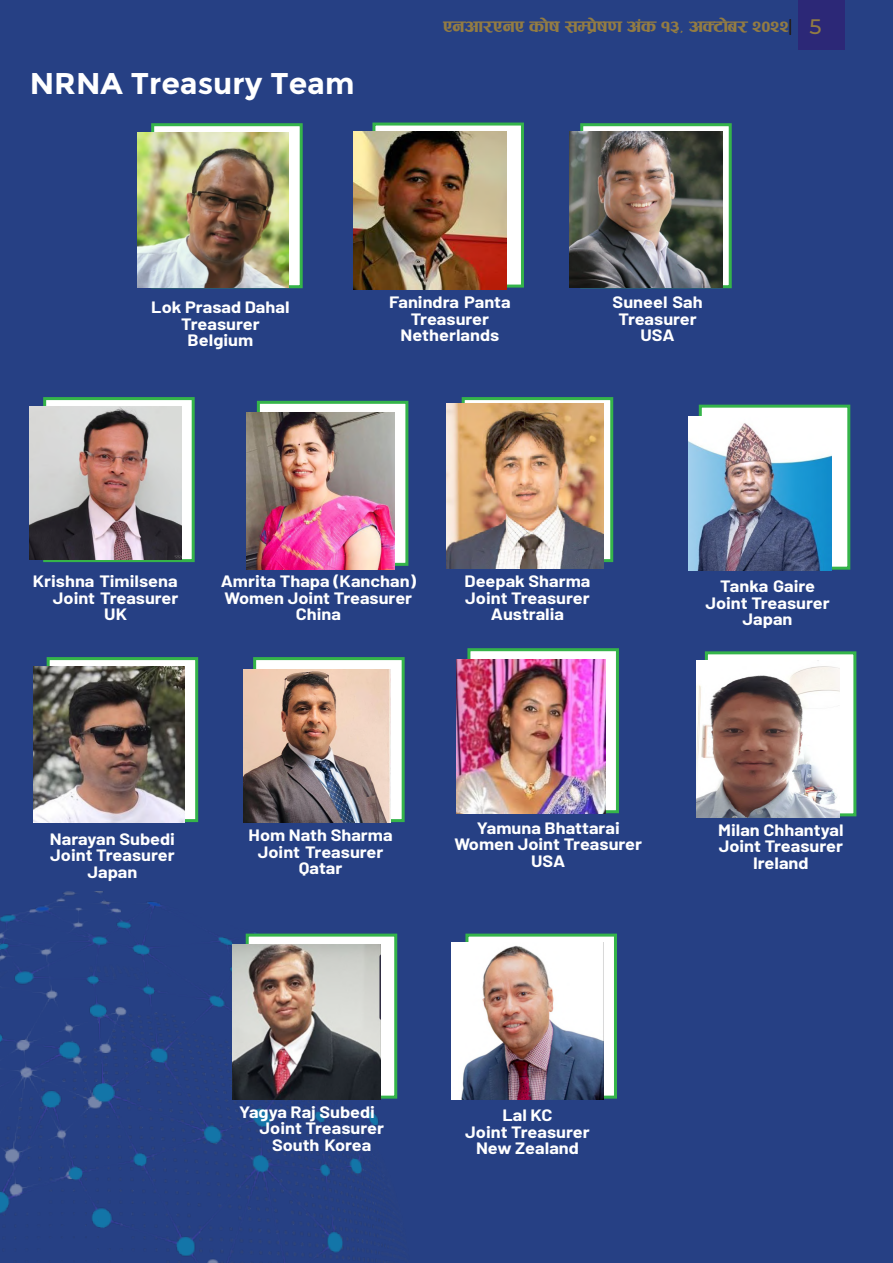
<style>
.page{position:relative;width:893px;height:1263px;background:#264084}
.page>*{position:absolute;margin:0;border:0;box-sizing:border-box;transform-origin:0 0}
.t1{font:700 30px "Montserrat";color:#fff}
.t2{font:21px "Ganesh";color:#937c43}
.Paragraph_Style_12pt{font:700 16.5px/16.5px "Barlow";color:#fff;text-align:right;scale:1.1 1}
.s1{font-family:"Ganess"}
.s2{font-family:"Montserrat";font-weight:500}
</style>
<div class="page">
<img style="left:0;top:891px;width:472px;height:372px">
<div style="left:151px;top:123px;width:152px;height:165px;background:#fff;border:3px solid #35b44a"></div>
<div style="left:253px;top:657px;width:152px;height:165px;background:#fff;border:3px solid #35b44a"></div>
<div style="left:705px;top:651px;width:151px;height:165px;background:#fff;border:3px solid #35b44a"></div>
<div style="left:372px;top:123px;width:152px;height:165px;background:#fff;border:3px solid #35b44a"></div>
<svg style="left:462px;top:397px;width:151px;height:165px;background:#b1d9ae"></svg>
<div style="left:246px;top:933px;width:151px;height:165px;background:#fff;border:3px solid #35b44a"></div>
<div style="left:467px;top:648px;width:152px;height:165px;background:#fff;border:3px solid #35b44a"></div>
<div style="left:580px;top:123px;width:152px;height:165px;background:#fff;border:3px solid #35b44a"></div>
<div style="left:699px;top:405px;width:151px;height:165px;background:#fff;border:3px solid #35b44a"></div>
<div style="left:465px;top:933px;width:152px;height:165px;background:#fff;border:3px solid #35b44a"></div>
<div style="left:43px;top:397px;width:152px;height:165px;background:#fff;border:3px solid #35b44a"></div>
<div style="left:47px;top:657px;width:151px;height:165px;background:#fff;border:3px solid #35b44a"></div>
<div style="left:257px;top:401px;width:151px;height:165px;background:#fff;border:3px solid #35b44a"></div>
<img style="left:138px;top:133px;width:151px;height:155px">
<img style="left:570px;top:131px;width:152px;height:157px">
<img style="left:354px;top:131px;width:152px;height:158px">
<img style="left:30px;top:406px;width:151px;height:153px">
<img style="left:33px;top:666px;width:152px;height:157px">
<img style="left:452px;top:942px;width:151px;height:157px">
<img style="left:232px;top:945px;width:149px;height:154px">
<img style="left:696px;top:660px;width:144px;height:157px">
<img style="left:246px;top:412px;width:149px;height:157px">
<img style="left:457px;top:660px;width:148px;height:153px">
<img style="left:688px;top:417px;width:144px;height:153px">
<img style="left:243px;top:669px;width:147px;height:154px">
<div style="left:798px;top:0;width:47px;height:50px;background:#2c2877"></div>
<svg style="left:789px;top:19px;width:2px;height:16px"></svg>
<img style="left:446px;top:404px;width:157px;height:164px">
<p class="t1" style="left:30px;top:66px;width:326px">NRNA Treasury Team</p>
<p class="t2" style="left:443px;top:17px;width:380px">Pgcf/PgP sf]if ;Dk|]if0f c+s !#, <span class="s1">cS6f]a/</span> @)@@ <span class="s2">5</span></p>
<p class="Paragraph_Style_12pt" style="left:151px;top:299px;width:127px">Lok Prasad Dahal</p>
<p class="Paragraph_Style_12pt" style="left:181px;top:315px;width:73px">Treasurer</p>
<p class="Paragraph_Style_12pt" style="left:188px;top:332px;width:61px">Belgium</p>
<p class="Paragraph_Style_12pt" style="left:389px;top:294px;width:112px">Fanindra Panta</p>
<p class="Paragraph_Style_12pt" style="left:411px;top:310px;width:73px">Treasurer</p>
<p class="Paragraph_Style_12pt" style="left:401px;top:327px;width:91px">Netherlands</p>
<p class="Paragraph_Style_12pt" style="left:613px;top:294px;width:83px">Suneel Sah</p>
<p class="Paragraph_Style_12pt" style="left:618px;top:310px;width:73px">Treasurer</p>
<p class="Paragraph_Style_12pt" style="left:640px;top:327px;width:33px">USA</p>
<p class="Paragraph_Style_12pt" style="left:33px;top:573px;width:134px">Krishna Timilsena<br>Joint Treasurer</p>
<p class="Paragraph_Style_12pt" style="left:104px;top:606px;width:22px">UK</p>
<p class="Paragraph_Style_12pt" style="left:221px;top:573px;width:179px;text-align:left">Amrita Thapa (Kanchan)<br>Women Joint Treasurer</p>
<p class="Paragraph_Style_12pt" style="left:296px;top:606px;width:43px">China</p>
<p class="Paragraph_Style_12pt" style="left:464px;top:573px;width:116px">Deepak Sharma</p>
<p class="Paragraph_Style_12pt" style="left:465px;top:589px;width:115px">Joint Treasurer</p>
<p class="Paragraph_Style_12pt" style="left:491px;top:606px;width:68px">Australia</p>
<p class="Paragraph_Style_12pt" style="left:720px;top:578px;width:88px">Tanka Gaire</p>
<p class="Paragraph_Style_12pt" style="left:705px;top:594px;width:115px">Joint Treasurer</p>
<p class="Paragraph_Style_12pt" style="left:743px;top:611px;width:47px">Japan</p>
<p class="Paragraph_Style_12pt" style="left:50px;top:830px;width:115px">Narayan Subedi</p>
<p class="Paragraph_Style_12pt" style="left:50px;top:847px;width:115px">Joint Treasurer</p>
<p class="Paragraph_Style_12pt" style="left:87px;top:863px;width:47px">Japan</p>
<p class="Paragraph_Style_12pt" style="left:249px;top:827px;width:132px">Hom Nath Sharma</p>
<p class="Paragraph_Style_12pt" style="left:258px;top:844px;width:116px">Joint Treasurer</p>
<p class="Paragraph_Style_12pt" style="left:299px;top:860px;width:41px">Qatar</p>
<p class="Paragraph_Style_12pt" style="left:477px;top:819px;width:131px">Yamuna Bhattarai</p>
<p class="Paragraph_Style_12pt" style="left:454px;top:836px;width:172px">Women Joint Treasurer</p>
<p class="Paragraph_Style_12pt" style="left:531px;top:852px;width:33px">USA</p>
<p class="Paragraph_Style_12pt" style="left:718px;top:821px;width:115px">Milan Chhantyal</p>
<p class="Paragraph_Style_12pt" style="left:719px;top:838px;width:115px">Joint Treasurer</p>
<p class="Paragraph_Style_12pt" style="left:753px;top:854px;width:52px">Ireland</p>
<p class="Paragraph_Style_12pt" style="left:239px;top:1103px;width:125px">Yagya Raj Subedi</p>
<p class="Paragraph_Style_12pt" style="left:260px;top:1120px;width:115px">Joint Treasurer</p>
<p class="Paragraph_Style_12pt" style="left:272px;top:1136px;width:92px">South Korea</p>
<p class="Paragraph_Style_12pt" style="left:502px;top:1107px;width:47px">Lal KC</p>
<p class="Paragraph_Style_12pt" style="left:465px;top:1123px;width:115px">Joint Treasurer</p>
<p class="Paragraph_Style_12pt" style="left:476px;top:1140px;width:95px">New Zealand</p>
</div>
